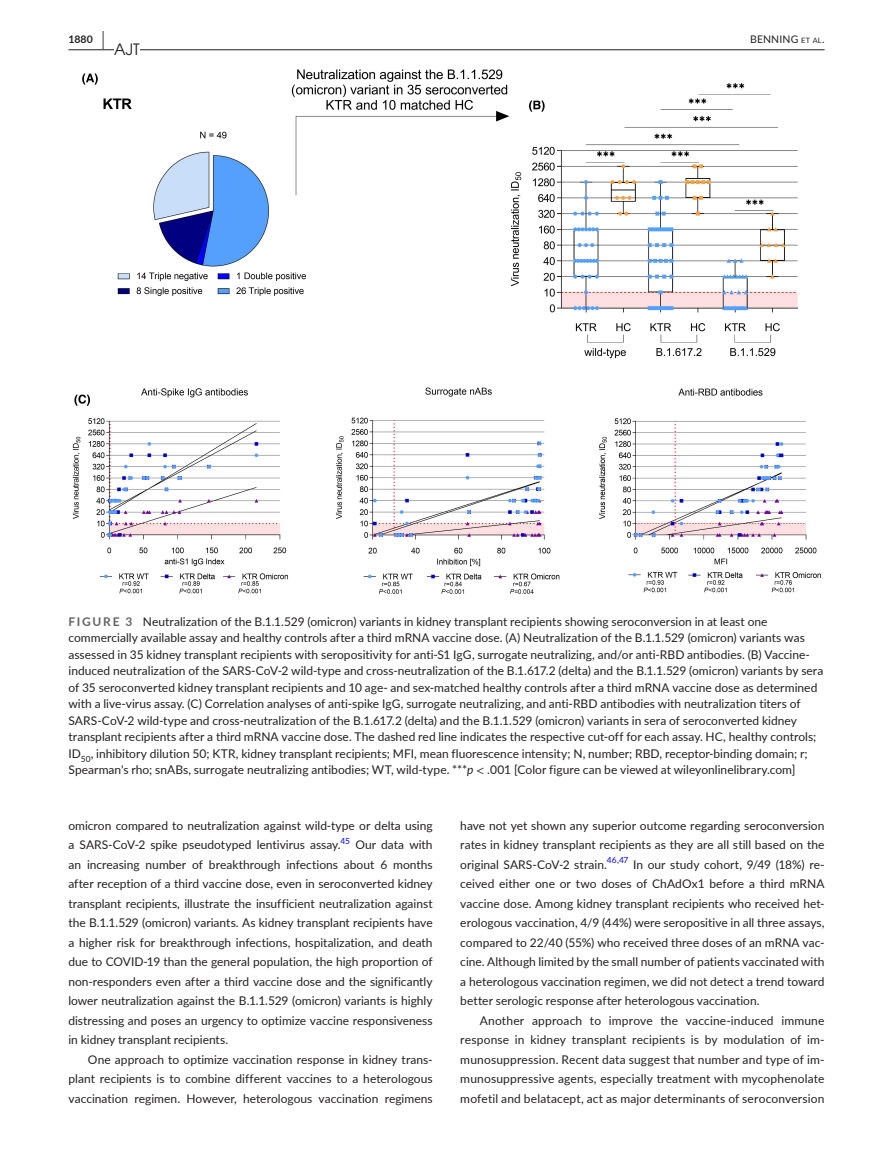
<style>
.page{position:relative;width:893px;height:1174px;background:#fff}
.page>*{position:absolute;margin:0;border:0;box-sizing:border-box;transform-origin:0 0}
.t1{font:15.6px "Avant Garde";color:#231f20}
.t2{font:12px/19.5px "Lato";color:#231f20;text-align:justify}
.t3{font:10.5px "Lato";letter-spacing:.015em;color:#231f20}
.t4{font:700 10.5px "Lato";color:#231f20}
.t5{font:8.4px "Lato";color:#00f}
.s1{font-size:19.5px}
.s2{font-size:7.35px}
.s3{font-weight:700;color:#636366}
.s4{font-style:italic}
.s5{font-family:"STIX"}
</style>
<div class="page">
<hr style="left:68px;top:49px;width:756px;height:1px;background:#231f20">
<div style="left:114px;top:41px;width:26px;height:17px;background:#fff"></div>
<img style="left:72px;top:69px;width:749px;height:524px">
<p class="t4" style="left:68px;top:31px;width:37px">1880 <span class="s1">|</span></p>
<h1 class="t1" style="left:114px;top:40px;width:27px">AJT</h1>
<p class="t3" style="left:750px;top:31px;width:76px">BENNING <span class="s2">et al</span>.</p>
<p class="t2" style="left:68px;top:612px;width:756px;line-height:16.5px;text-align:left"><span class="s3">FIGURE 3</span> Neutralization of the B.1.1.529 (omicron) variants in kidney transplant recipients showing seroconversion in at least one commercially available assay and healthy controls after a third mRNA vaccine dose. (A) Neutralization of the B.1.1.529 (omicron) variants was assessed in 35 kidney transplant recipients with seropositivity for anti-S1 IgG, surrogate neutralizing, and/or anti-RBD antibodies. (B) Vaccine&shy;induced neutralization of the SARS-CoV-2 wild-type and cross-neutralization of the B.1.617.2 (delta) and the B.1.1.529 (omicron) variants by sera of 35 seroconverted kidney transplant recipients and 10 age- and sex-matched healthy controls after a third mRNA vaccine dose as determined with a live-virus assay. (C) Correlation analyses of anti-spike IgG, surrogate neutralizing, and anti-RBD antibodies with neutralization titers of SARS-CoV-2 wild-type and cross-neutralization of the B.1.617.2 (delta) and the B.1.1.529 (omicron) variants in sera of seroconverted kidney transplant recipients after a third mRNA vaccine dose. The dashed red line indicates the respective cut-off for each assay. HC, healthy controls; ID<sub>50</sub>, inhibitory dilution 50; KTR, kidney transplant recipients; MFI, mean fluorescence intensity; N, number; RBD, receptor-binding domain; r; Spearman's rho; snABs, surrogate neutralizing antibodies; WT, wild-type. ***<span class="s4">p</span> <span class="s5">&lt;</span> .001 [Color figure can be viewed at wileyonlinelibrary.com]</p>
<p class="t2" style="left:68px;top:815px;width:366px">omicron compared to neutralization against wild-type or delta using a SARS-CoV-2 spike pseudotyped lentivirus assay.</p>
<p class="t5" style="left:341px;top:835px;width:11px">45</p>
<p class="t2" style="left:68px;top:834px;width:366px;text-indent:287px">Our data with an increasing number of breakthrough infections about 6 months after reception of a third vaccine dose, even in seroconverted kidney transplant recipients, illustrate the insufficient neutralization against the B.1.1.529 (omicron) variants. As kidney transplant recipients have a higher risk for breakthrough infections, hospitalization, and death due to COVID-19 than the general population, the high proportion of non-responders even after a third vaccine dose and the significantly lower neutralization against the B.1.1.529 (omicron) variants is highly distressing and poses an urgency to optimize vaccine responsiveness in kidney transplant recipients.</p>
<p class="t2" style="left:68px;top:1049px;width:366px;text-indent:20px">One approach to optimize vaccination response in kidney trans&shy;plant recipients is to combine different vaccines to a heterologous vaccination regimen. However, heterologous vaccination regimens</p>
<p class="t2" style="left:460px;top:815px;width:366px">have not yet shown any superior outcome regarding seroconversion rates in kidney transplant recipients as they are all still based on the original SARS-CoV-2 strain.</p>
<p class="t5" style="left:607px;top:854px;width:23px">46,47</p>
<p class="t2" style="left:460px;top:854px;width:366px;text-indent:173px">In our study cohort, 9/49 (18%) re&shy;ceived either one or two doses of ChAdOx1 before a third mRNA vaccine dose. Among kidney transplant recipients who received het&shy;erologous vaccination, 4/9 (44%) were seropositive in all three assays, compared to 22/40 (55%) who received three doses of an mRNA vac&shy;cine. Although limited by the small number of patients vaccinated with a heterologous vaccination regimen, we did not detect a trend toward better serologic response after heterologous vaccination.</p>
<p class="t2" style="left:460px;top:1010px;width:366px;text-indent:20px">Another approach to improve the vaccine-induced immune response in kidney transplant recipients is by modulation of im&shy;munosuppression. Recent data suggest that number and type of im&shy;munosuppressive agents, especially treatment with mycophenolate mofetil and belatacept, act as major determinants of seroconversion</p>
</div>
